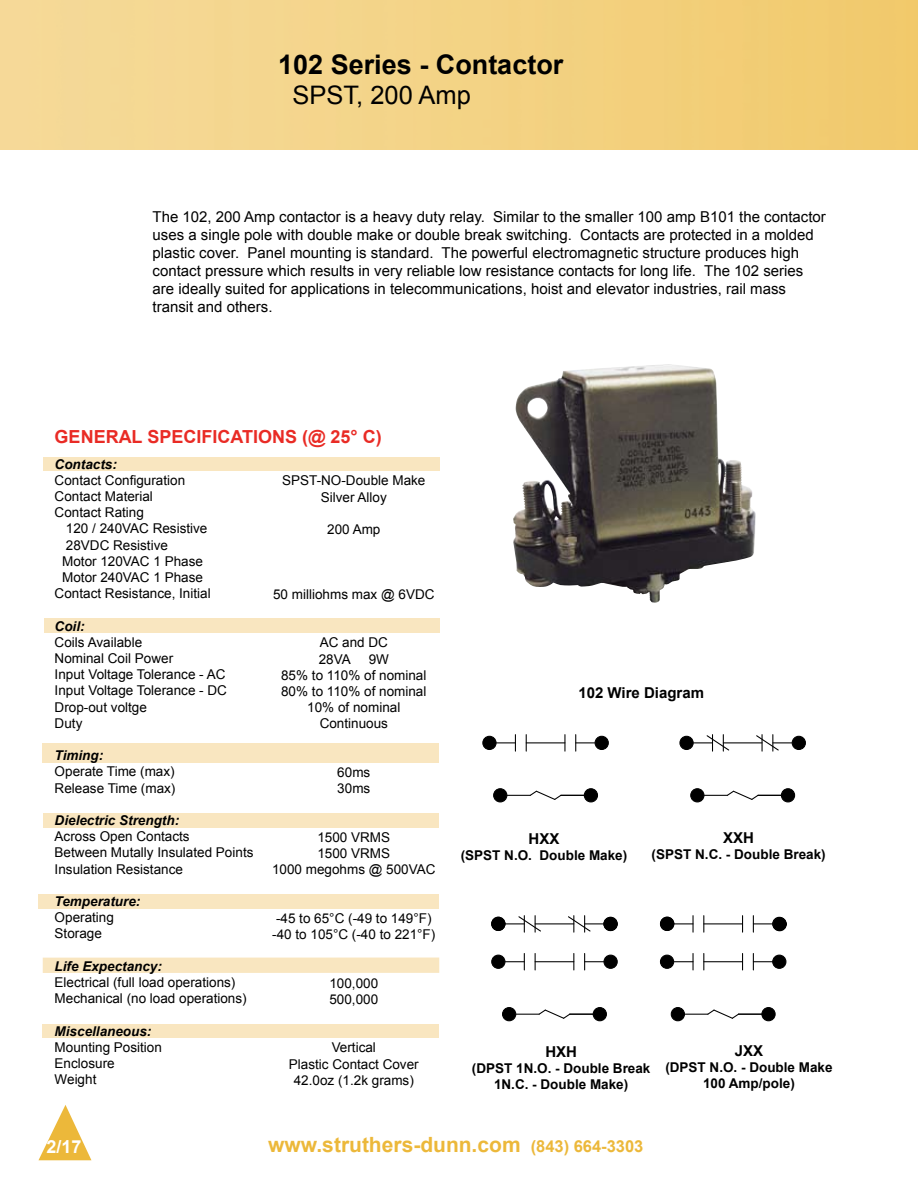
<style>
.page{position:relative;width:918px;height:1188px;background:#fff}
.page>*{position:absolute;margin:0;border:0;box-sizing:border-box;transform-origin:0 0}
.t1{font:700 27px "Arial";color:#000}
.t2{font:25.5px "Arial";color:#000}
.t3{font:700 21px "Arial";color:#ecb83a}
.t4{font:700 18px "Arial";color:#e92b25}
.t5{font:700 18px "Arial";color:#fff}
.t6{font:15px/18px "Arial";color:#000}
.t7{font:700 15px "Arial";color:#000}
.t8{font:13.5px/16.2px "Arial";color:#000}
.t9{font:700 13.5px/16.2px "Arial";color:#000;text-align:center}
.t10{font:italic 700 13.5px "Arial";color:#000}
.s1{font-size:16.5px}
</style>
<div class="page">
<img style="left:0;top:0;width:918px;height:150px">
<div style="left:44px;top:813px;width:395px;height:15px;background:#f9e6c0"></div>
<div style="left:38px;top:894px;width:401px;height:15px;background:#f9e6c0"></div>
<div style="left:44px;top:618px;width:396px;height:15px;background:#f9e6c0"></div>
<div style="left:42px;top:744px;width:397px;height:19px;background:#f9e6c0"></div>
<div style="left:43px;top:958px;width:396px;height:15px;background:#f9e6c0"></div>
<div style="left:42px;top:1024px;width:397px;height:14px;background:#f9e6c0"></div>
<div style="left:43px;top:457px;width:396px;height:14px;background:#f9e6c0"></div>
<div style="left:482px;top:736px;width:15px;height:14px;border:1px solid #000;border-radius:50%"></div>
<div style="left:595px;top:736px;width:14px;height:14px;border:1px solid #000;border-radius:50%"></div>
<svg style="left:483px;top:735px;width:125px;height:67px"></svg>
<div style="left:679px;top:736px;width:15px;height:14px;border:1px solid #000;border-radius:50%"></div>
<div style="left:792px;top:736px;width:14px;height:14px;border:1px solid #000;border-radius:50%"></div>
<svg style="left:680px;top:734px;width:125px;height:68px"></svg>
<div style="left:491px;top:955px;width:14px;height:14px;border:1px solid #000;border-radius:50%"></div>
<div style="left:603px;top:955px;width:15px;height:14px;border:1px solid #000;border-radius:50%"></div>
<svg style="left:492px;top:953px;width:125px;height:68px"></svg>
<hr style="left:535px;top:923px;width:39px;height:1px;background:#000">
<svg style="left:567px;top:915px;width:36px;height:18px"></svg>
<svg style="left:505px;top:915px;width:37px;height:18px"></svg>
<div style="left:492px;top:917px;width:13px;height:13px;background:#000;border-radius:50%"></div>
<div style="left:491px;top:917px;width:14px;height:14px;border:1px solid #000;border-radius:50%"></div>
<div style="left:604px;top:917px;width:13px;height:14px;background:#000;border-radius:50%"></div>
<div style="left:603px;top:917px;width:15px;height:14px;border:1px solid #000;border-radius:50%"></div>
<svg style="left:660px;top:953px;width:126px;height:68px"></svg>
<div style="left:772px;top:917px;width:14px;height:14px;border:1px solid #000;border-radius:50%"></div>
<hr style="left:704px;top:923px;width:39px;height:1px;background:#000">
<svg style="left:753px;top:916px;width:20px;height:16px"></svg>
<svg style="left:742px;top:916px;width:1px;height:16px"></svg>
<svg style="left:674px;top:916px;width:20px;height:16px"></svg>
<svg style="left:703px;top:916px;width:1px;height:16px"></svg>
<div style="left:661px;top:917px;width:13px;height:13px;background:#000;border-radius:50%"></div>
<div style="left:660px;top:917px;width:14px;height:14px;border:1px solid #000;border-radius:50%"></div>
<div style="left:773px;top:918px;width:13px;height:13px;background:#000;border-radius:50%"></div>
<div style="left:773px;top:917px;width:14px;height:14px;border:1px solid #000;border-radius:50%"></div>
<img style="left:513px;top:364px;width:243px;height:239px">
<svg style="left:38px;top:1105px;width:53px;height:55px"></svg>
<h1 class="t1" style="left:278px;top:46px;width:287px">102 Series - Contactor</h1>
<h2 class="t2" style="left:292px;top:79px;width:180px">SPST, 200 Amp</h2>
<p class="t6" style="left:153px;top:207px;width:675px">The 102, 200 Amp contactor is a heavy duty relay. Similar to the smaller 100 amp B101 the contactor uses a single pole with double make or double break switching. Contacts are protected in a molded plastic cover. Panel mounting is standard. The powerful electromagnetic structure produces high contact pressure which results in very reliable low resistance contacts for long life. The 102 series are ideally suited for applications in telecommunications, hoist and elevator industries, rail mass transit and others.</p>
<h3 class="t4" style="left:55px;top:425px;width:329px">GENERAL SPECIFICATIONS (@ 25° C)</h3>
<p class="t10" style="left:55px;top:455px;width:64px">Contacts:</p>
<p class="t8" style="left:55px;top:472px;width:132px">Contact Configuration<br>Contact Material<br>Contact Rating</p>
<p class="t8" style="left:66px;top:521px;width:143px">120 / 240VAC Resistive</p>
<p class="t8" style="left:66px;top:537px;width:104px">28VDC Resistive</p>
<p class="t8" style="left:62px;top:553px;width:142px">Motor 120VAC 1 Phase</p>
<p class="t8" style="left:62px;top:569px;width:142px">Motor 240VAC 1 Phase</p>
<p class="t8" style="left:55px;top:586px;width:158px">Contact Resistance, Initial</p>
<p class="t10" style="left:55px;top:617px;width:31px">Coil:</p>
<p class="t8" style="left:55px;top:634px;width:174px">Coils Available<br>Nominal Coil Power<br>Input Voltage Tolerance - AC<br>Input Voltage Tolerance - DC<br>Drop-out voltge<br>Duty</p>
<p class="t10" style="left:55px;top:747px;width:50px">Timing:</p>
<p class="t8" style="left:55px;top:764px;width:122px">Operate Time (max)<br>Release Time (max)</p>
<p class="t10" style="left:55px;top:812px;width:126px">Dielectric Strength:</p>
<p class="t8" style="left:55px;top:829px;width:200px">Across Open Contacts<br>Between Mutally Insulated Points<br>Insulation Resistance</p>
<p class="t10" style="left:55px;top:893px;width:87px">Temperature:</p>
<p class="t8" style="left:55px;top:910px;width:61px">Operating<br>Storage</p>
<p class="t10" style="left:55px;top:957px;width:109px">Life Expectancy:</p>
<p class="t8" style="left:55px;top:974px;width:194px">Electrical (full load operations)<br>Mechanical (no load operations)</p>
<p class="t10" style="left:55px;top:1022px;width:98px">Miscellaneous:</p>
<p class="t8" style="left:55px;top:1039px;width:109px">Mounting Position<br>Enclosure<br>Weight</p>
<p class="t8" style="left:282px;top:473px;width:145px;text-align:center">SPST-NO-Double Make<br>Silver Alloy</p>
<p class="t8" style="left:327px;top:521px;width:55px">200 Amp</p>
<p class="t8" style="left:273px;top:586px;width:163px">50 milliohms max @ 6VDC</p>
<p class="t8" style="left:319px;top:635px;width:71px">AC and DC<br>28VA</p>
<p class="t8" style="left:369px;top:651px;width:22px">9W</p>
<p class="t8" style="left:281px;top:667px;width:147px">85% to 110% of nominal</p>
<p class="t8" style="left:281px;top:683px;width:147px">80% to 110% of nominal</p>
<p class="t8" style="left:307px;top:700px;width:95px">10% of nominal</p>
<p class="t8" style="left:320px;top:716px;width:70px">Continuous</p>
<p class="t8" style="left:337px;top:764px;width:35px">60ms<br>30ms</p>
<p class="t8" style="left:272px;top:829px;width:165px;text-align:center">1500 VRMS<br>1500 VRMS<br>1000 megohms @ 500VAC</p>
<p class="t8" style="left:272px;top:910px;width:165px">-45 to 65°C (-49 to 149°F) -40 to 105°C (-40 to 221°F)</p>
<p class="t8" style="left:329px;top:975px;width:50px">100,000<br>500,000</p>
<p class="t8" style="left:289px;top:1040px;width:131px;text-align:center">Vertical<br>Plastic Contact Cover<br>42.0oz (1.2k grams)</p>
<p class="t7" style="left:578px;top:683px;width:127px">102 Wire Diagram</p>
<p class="t7" style="left:529px;top:828px;width:32px">HXX</p>
<p class="t9" style="left:461px;top:847px;width:168px">(SPST N.O. Double Make)</p>
<p class="t7" style="left:723px;top:828px;width:32px">XXH</p>
<p class="t9" style="left:652px;top:847px;width:176px">(SPST N.C. - Double Break)</p>
<p class="t7" style="left:545px;top:1042px;width:33px">HXH</p>
<p class="t9" style="left:472px;top:1061px;width:180px">(DPST 1N.O. - Double Break<br>1N.C. - Double Make)</p>
<p class="t7" style="left:735px;top:1041px;width:30px">JXX</p>
<p class="t9" style="left:665px;top:1060px;width:169px">(DPST N.O. - Double Make<br>100 Amp/pole)</p>
<h3 class="t5" style="left:47px;top:1135px;width:37px">2/17</h3>
<h3 class="t3" style="left:268px;top:1131px;width:377px">www.struthers-dunn.com <span class="s1">(843) 664-3303</span></h3>
</div>
